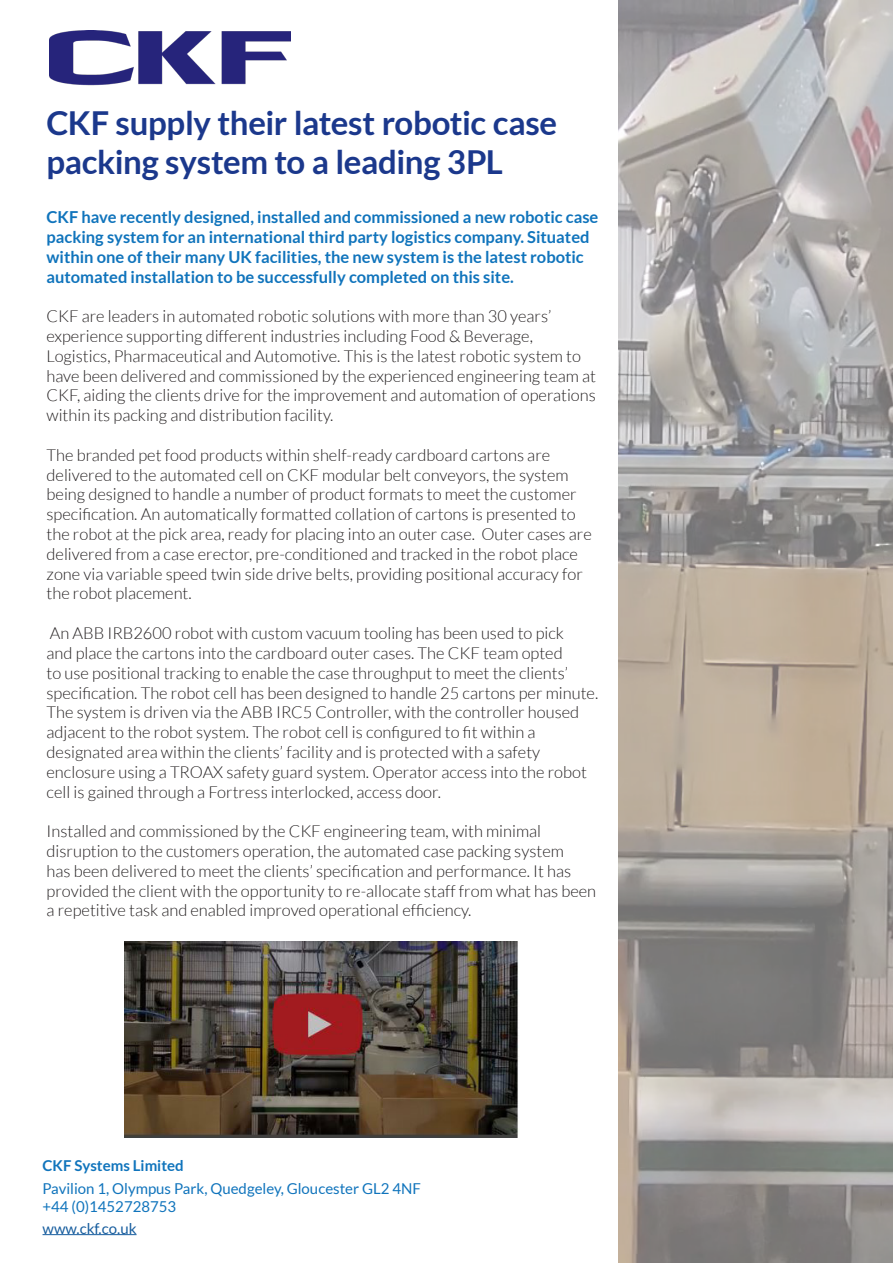
<style>
.page{position:relative;width:893px;height:1263px;background:#fff}
.page>*{position:absolute;margin:0;border:0;box-sizing:border-box;transform-origin:0 0}
.t1{font:700 33px/39px "Lato";letter-spacing:-.01em;color:#1b388c}
.t2{font:300 16.5px/19.8px "Lato";color:#231f20}
.t3{font:700 16.5px/19.8px "Lato";color:#1074bc}
.t4{font:15px "Lato";color:#1074bc}
.t5{font:700 15px "Lato";color:#1074bc}
.t6{font:15px "Lato";color:#175d9e}
</style>
<div class="page">
<img style="left:618px;top:0;width:275px;height:1263px">
<img style="left:49px;top:31px;width:242px;height:55px">
<img style="left:124px;top:941px;width:395px;height:196px">
<hr style="left:43px;top:1234px;width:94px;height:1px;background:#175d9e">
<p class="t1" style="left:47px;top:103px;width:512px">CKF supply their latest robotic case packing system to a leading 3PL</p>
<p class="t3" style="left:47px;top:207px;width:553px">CKF have recently designed, installed and commissioned a new robotic case packing system for an international third party logistics company. Situated within one of their many UK facilities, the new system is the latest robotic automated installation to be successfully completed on this site.</p>
<p class="t2" style="left:47px;top:306px;width:551px">CKF are leaders in automated robotic solutions with more than 30 years’ experience supporting different industries including Food &amp; Beverage, Logistics, Pharmaceutical and Automotive. This is the latest robotic system to have been delivered and commissioned by the experienced engineering team at CKF, aiding the clients drive for the improvement and automation of operations within its packing and distribution facility.</p>
<p class="t2" style="left:47px;top:445px;width:547px">The branded pet food products within shelf-ready cardboard cartons are delivered to the automated cell on CKF modular belt conveyors, the system being designed to handle a number of product formats to meet the customer specification. An automatically formatted collation of cartons is presented to the robot at the pick area, ready for placing into an outer case. Outer cases are delivered from a case erector, pre-conditioned and tracked in the robot place zone via variable speed twin side drive belts, providing positional accuracy for the robot placement.</p>
<p class="t2" style="left:47px;top:623px;width:553px">An ABB IRB2600 robot with custom vacuum tooling has been used to pick<br>and place the cartons into the cardboard outer cases. The CKF team opted<br>to use positional tracking to enable the case throughput to meet the clients’ specification. The robot cell has been designed to handle 25 cartons per minute.</p>
<p class="t2" style="left:47px;top:702px;width:542px">The system is driven via the ABB IRC5 Controller, with the controller housed adjacent to the robot system. The robot cell is configured to fit within a designated area within the clients’ facility and is protected with a safety enclosure using a TROAX safety guard system. Operator access into the robot cell is gained through a Fortress interlocked, access door.</p>
<p class="t2" style="left:47px;top:821px;width:551px">Installed and commissioned by the CKF engineering team, with minimal disruption to the customers operation, the automated case packing system<br>has been delivered to meet the clients’ specification and performance. It has provided the client with the opportunity to re-allocate staff from what has been a repetitive task and enabled improved operational efficiency.</p>
<p class="t5" style="left:43px;top:1157px;width:143px">CKF Systems Limited</p>
<p class="t4" style="left:43px;top:1180px;width:380px">Pavilion 1, Olympus Park, Quedgeley, Gloucester GL2 4NF</p>
<p class="t4" style="left:43px;top:1198px;width:135px">+44 (0)1452728753</p>
<p class="t6" style="left:43px;top:1220px;width:96px">www.ckf.co.uk</p>
</div>
